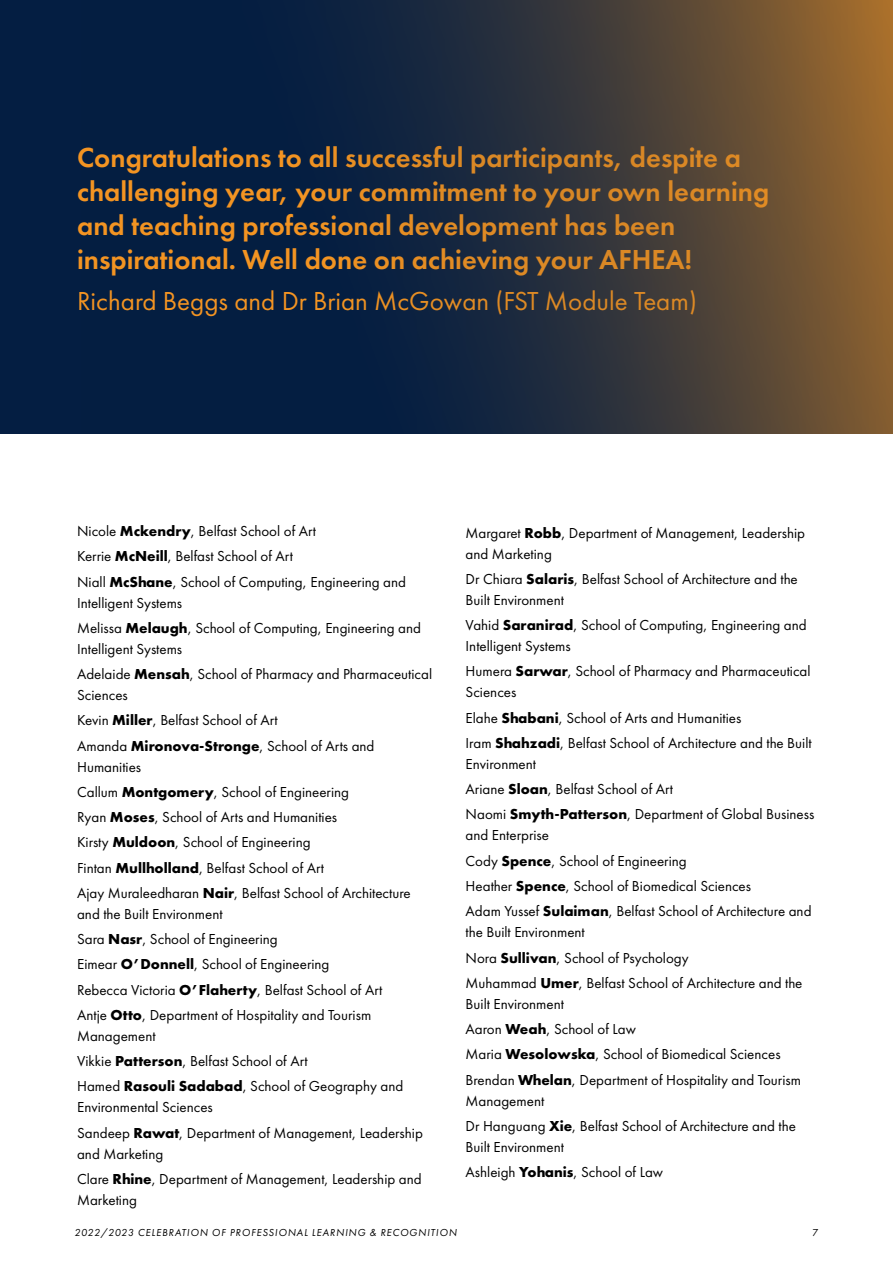
<style>
.page{position:relative;width:893px;height:1263px;background:#fff}
.page>*{position:absolute;margin:0;border:0;box-sizing:border-box;transform-origin:0 0}
.Big_Headline_H1{font:600 28.5px/34.2px "Futura PT";color:#f49522}
.Big_Headline_H1-2{font:27px "Futura PT";color:#f49522}
.Names{font:15px/21px "Futura PT";color:#000}
.t1{font:italic 10.5px "Futura PT";letter-spacing:.085em;color:#000}
.t2{font:10.5px "Futura PT";color:#000}
.s1{font-weight:700}
</style>
<div class="page">
<svg style="left:0;top:0;width:893px;height:434px;background:#29303c"></svg>
<p class="Big_Headline_H1" style="left:77px;top:140px;width:694px">Congratulations to all successful participants, despite a challenging year, your commitment to your own learning and teaching professional development has been inspirational. Well done on achieving your AFHEA!</p>
<p class="Big_Headline_H1-2" style="left:77px;top:285px;width:621px">Richard Beggs and Dr Brian McGowan (FST Module Team)</p>
<p class="Names" style="left:77px;top:520px;width:240px">Nicole <span class="s1">Mckendry</span>, Belfast School of Art</p>
<p class="Names" style="left:77px;top:546px;width:217px">Kerrie <span class="s1">McNeill</span>, Belfast School of Art</p>
<p class="Names" style="left:77px;top:571px;width:330px">Niall <span class="s1">McShane</span>, School of Computing, Engineering and<br>Intelligent Systems</p>
<p class="Names" style="left:77px;top:617px;width:345px">Melissa <span class="s1">Melaugh</span>, School of Computing, Engineering and<br>Intelligent Systems</p>
<p class="Names" style="left:77px;top:663px;width:357px">Adelaide <span class="s1">Mensah</span>, School of Pharmacy and Pharmaceutical<br>Sciences</p>
<p class="Names" style="left:77px;top:710px;width:202px">Kevin <span class="s1">Miller</span>, Belfast School of Art</p>
<p class="Names" style="left:77px;top:735px;width:299px">Amanda <span class="s1">Mironova-Stronge</span>, School of Arts and<br>Humanities</p>
<p class="Names" style="left:77px;top:781px;width:274px">Callum <span class="s1">Montgomery</span>, School of Engineering</p>
<p class="Names" style="left:77px;top:806px;width:262px">Ryan <span class="s1">Moses</span>, School of Arts and Humanities</p>
<p class="Names" style="left:77px;top:832px;width:235px">Kirsty <span class="s1">Muldoon</span>, School of Engineering</p>
<p class="Names" style="left:77px;top:857px;width:249px">Fintan <span class="s1">Mullholland</span>, Belfast School of Art</p>
<p class="Names" style="left:77px;top:882px;width:335px">Ajay Muraleedharan <span class="s1">Nair</span>, Belfast School of Architecture and the Built Environment</p>
<p class="Names" style="left:77px;top:928px;width:202px">Sara <span class="s1">Nasr</span>, School of Engineering</p>
<p class="Names" style="left:77px;top:954px;width:254px">Eimear <span class="s1">O’Donnell</span>, School of Engineering</p>
<p class="Names" style="left:77px;top:979px;width:307px">Rebecca Victoria <span class="s1">O’Flaherty</span>, Belfast School of Art</p>
<p class="Names" style="left:77px;top:1004px;width:296px">Antje <span class="s1">Otto</span>, Department of Hospitality and Tourism<br>Management</p>
<p class="Names" style="left:77px;top:1050px;width:232px">Vikkie <span class="s1">Patterson</span>, Belfast School of Art</p>
<p class="Names" style="left:77px;top:1076px;width:328px">Hamed <span class="s1">Rasouli Sadabad</span>, School of Geography and<br>Environmental Sciences</p>
<p class="Names" style="left:77px;top:1122px;width:347px">Sandeep <span class="s1">Rawat</span>, Department of Management, Leadership and Marketing</p>
<p class="Names" style="left:77px;top:1168px;width:346px">Clare <span class="s1">Rhine</span>, Department of Management, Leadership and<br>Marketing</p>
<p class="Names" style="left:466px;top:522px;width:341px">Margaret <span class="s1">Robb</span>, Department of Management, Leadership and Marketing</p>
<p class="Names" style="left:466px;top:568px;width:334px">Dr Chiara <span class="s1">Salaris</span>, Belfast School of Architecture and the<br>Built Environment</p>
<p class="Names" style="left:466px;top:615px;width:343px">Vahid <span class="s1">Saranirad</span>, School of Computing, Engineering and<br>Intelligent Systems</p>
<p class="Names" style="left:466px;top:661px;width:346px">Humera <span class="s1">Sarwar</span>, School of Pharmacy and Pharmaceutical<br>Sciences</p>
<p class="Names" style="left:466px;top:707px;width:277px">Elahe <span class="s1">Shabani</span>, School of Arts and Humanities</p>
<p class="Names" style="left:466px;top:732px;width:348px">Iram <span class="s1">Shahzadi</span>, Belfast School of Architecture and the Built<br>Environment</p>
<p class="Names" style="left:466px;top:779px;width:209px">Ariane <span class="s1">Sloan</span>, Belfast School of Art</p>
<p class="Names" style="left:466px;top:804px;width:350px">Naomi <span class="s1">Smyth-Patterson</span>, Department of Global Business and Enterprise</p>
<p class="Names" style="left:466px;top:850px;width:223px">Cody <span class="s1">Spence</span>, School of Engineering</p>
<p class="Names" style="left:466px;top:875px;width:287px">Heather <span class="s1">Spence</span>, School of Biomedical Sciences</p>
<p class="Names" style="left:466px;top:901px;width:347px">Adam Yussef <span class="s1">Sulaiman</span>, Belfast School of Architecture and the Built Environment</p>
<p class="Names" style="left:466px;top:947px;width:225px">Nora <span class="s1">Sullivan</span>, School of Psychology</p>
<p class="Names" style="left:466px;top:972px;width:338px">Muhammad <span class="s1">Umer</span>, Belfast School of Architecture and the<br>Built Environment</p>
<p class="Names" style="left:466px;top:1018px;width:172px">Aaron <span class="s1">Weah</span>, School of Law</p>
<p class="Names" style="left:466px;top:1044px;width:316px">Maria <span class="s1">Wesolowska</span>, School of Biomedical Sciences</p>
<p class="Names" style="left:466px;top:1069px;width:337px">Brendan <span class="s1">Whelan</span>, Department of Hospitality and Tourism<br>Management</p>
<p class="Names" style="left:466px;top:1115px;width:332px">Dr Hanguang <span class="s1">Xie</span>, Belfast School of Architecture and the<br>Built Environment</p>
<p class="Names" style="left:466px;top:1161px;width:199px">Ashleigh <span class="s1">Yohanis</span>, School of Law</p>
<p class="t1" style="left:74px;top:1226px;width:384px">2022/2023 CELEBRATION OF PROFESSIONAL LEARNING &amp; RECOGNITION</p>
<p class="t2" style="left:813px;top:1226px;width:7px">7</p>
</div>
